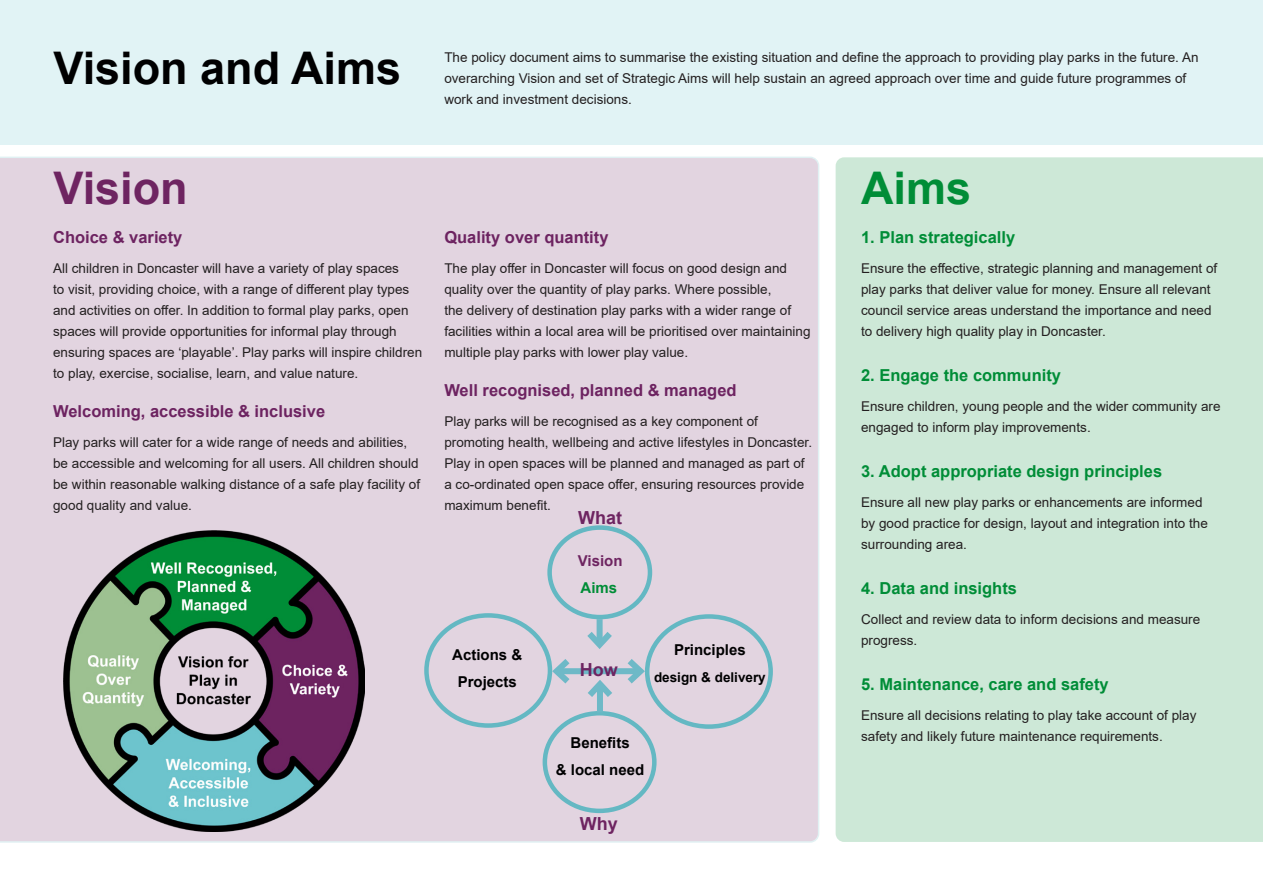
<style>
.page{position:relative;width:1263px;height:893px;background:#fff}
.page>*{position:absolute;margin:0;border:0;box-sizing:border-box;transform-origin:0 0}
.Heading_1__16_18pt{font:700 45px "Arial";color:#000001}
.Heading_1__16_18pt-2{font:700 45px "Arial";color:#6e2461}
.Heading_1__16_18pt-3{font:700 45px "Arial";color:#008d37}
.Heading_1__16_18pt-4{font:700 18px "Arial";color:#6e2461}
.Heading_2__12_12pt{font:700 16.5px "Arial";color:#008d37}
.Heading_2__12_12pt-2{font:700 16.5px "Arial";color:#6d2361}
.Heading_1__16_18pt-5{font:700 15px/27px "Arial";color:#000001;text-align:center}
.Heading_1__16_18pt-6{font:700 15px "Arial";color:#6e2461}
.Heading_1__16_18pt-7{font:700 15px "Arial";color:#008d37}
.Main_Text__9_12pt{font:13.5px/21px "Arial";color:#231f20}
.Heading_1__16_18pt-8{font:700 13.5px "Arial";color:#000001}
</style>
<div class="page">
<div style="left:836px;top:157px;width:427px;height:685px;background:#cde8d7"></div>
<div style="left:0;top:157px;width:819px;height:686px;background:#e2d4e0"></div>
<div style="left:0;top:0;width:1263px;height:145px;background:#e1f3f5"></div>
<img style="left:63px;top:530px;width:301px;height:301px">
<div style="left:543px;top:711px;width:113px;height:102px;border:4px solid #64b8c3;border-radius:50%"></div>
<div style="left:597px;top:619px;width:6px;height:26px;background:#6eb9c7"></div>
<div style="left:424px;top:613px;width:128px;height:115px;border:4px solid #64b8c3;border-radius:50%"></div>
<div style="left:645px;top:614px;width:128px;height:115px;border:4px solid #64b8c3;border-radius:50%"></div>
<div style="left:597px;top:684px;width:6px;height:28px;background:#6eb9c7"></div>
<svg style="left:548px;top:625px;width:101px;height:78px;background:#cbcedb"></svg>
<div style="left:547px;top:525px;width:105px;height:94px;border:4px solid #64b8c3;border-radius:50%"></div>
<p class="Heading_1__16_18pt" style="left:54px;top:36px;width:349px">Vision and Aims</p>
<p class="Main_Text__9_12pt" style="left:444px;top:47px;width:756px">The policy document aims to summarise the existing situation and define the approach to providing play parks in the future. An overarching Vision and set of Strategic Aims will help sustain an agreed approach over time and guide future programmes of work and investment decisions.</p>
<p class="Heading_1__16_18pt-2" style="left:54px;top:156px;width:136px">Vision</p>
<p class="Heading_1__16_18pt-3" style="left:861px;top:156px;width:112px">Aims</p>
<p class="Heading_2__12_12pt-2" style="left:53px;top:225px;width:131px">Choice &amp; variety</p>
<p class="Main_Text__9_12pt" style="left:53px;top:257px;width:371px">All children in Doncaster will have a variety of play spaces<br>to visit, providing choice, with a range of different play types and activities on offer. In addition to formal play parks, open spaces will provide opportunities for informal play through ensuring spaces are ‘playable’. Play parks will inspire children to play, exercise, socialise, learn, and value nature.</p>
<p class="Heading_2__12_12pt-2" style="left:53px;top:399px;width:274px">Welcoming, accessible &amp; inclusive</p>
<p class="Main_Text__9_12pt" style="left:53px;top:431px;width:368px">Play parks will cater for a wide range of needs and abilities, be accessible and welcoming for all users. All children should be within reasonable walking distance of a safe play facility of good quality and value.</p>
<p class="Heading_2__12_12pt-2" style="left:444px;top:225px;width:166px">Quality over quantity</p>
<p class="Main_Text__9_12pt" style="left:444px;top:257px;width:368px">The play offer in Doncaster will focus on good design and quality over the quantity of play parks. Where possible,<br>the delivery of destination play parks with a wider range of facilities within a local area will be prioritised over maintaining multiple play parks with lower play value.</p>
<p class="Heading_2__12_12pt-2" style="left:444px;top:378px;width:294px">Well recognised, planned &amp; managed</p>
<p class="Main_Text__9_12pt" style="left:444px;top:410px;width:369px">Play parks will be recognised as a key component of promoting health, wellbeing and active lifestyles in Doncaster.<br>Play in open spaces will be planned and managed as part of a co-ordinated open space offer, ensuring resources provide maximum benefit.</p>
<p class="Heading_2__12_12pt" style="left:861px;top:226px;width:156px">1. Plan strategically</p>
<p class="Main_Text__9_12pt" style="left:861px;top:258px;width:358px">Ensure the effective, strategic planning and management of play parks that deliver value for money. Ensure all relevant council service areas understand the importance and need to delivery high quality play in Doncaster.</p>
<p class="Heading_2__12_12pt" style="left:861px;top:364px;width:201px">2. Engage the community</p>
<p class="Main_Text__9_12pt" style="left:861px;top:396px;width:361px">Ensure children, young people and the wider community are engaged to inform play improvements.</p>
<p class="Heading_2__12_12pt" style="left:861px;top:460px;width:303px">3. Adopt appropriate design principles</p>
<p class="Main_Text__9_12pt" style="left:861px;top:492px;width:348px">Ensure all new play parks or enhancements are informed by good practice for design, layout and integration into the surrounding area.</p>
<p class="Heading_2__12_12pt" style="left:861px;top:577px;width:157px">4. Data and insights</p>
<p class="Main_Text__9_12pt" style="left:861px;top:609px;width:341px">Collect and review data to inform decisions and measure progress.</p>
<p class="Heading_2__12_12pt" style="left:861px;top:673px;width:249px">5. Maintenance, care and safety</p>
<p class="Main_Text__9_12pt" style="left:861px;top:705px;width:337px">Ensure all decisions relating to play take account of play safety and likely future maintenance requirements.</p>
<p class="Heading_1__16_18pt-4" style="left:578px;top:505px;width:45px">What</p>
<p class="Heading_1__16_18pt-6" style="left:578px;top:550px;width:46px">Vision</p>
<p class="Heading_1__16_18pt-7" style="left:581px;top:577px;width:38px">Aims</p>
<p class="Heading_1__16_18pt-5" style="left:452px;top:641px;width:72px">Actions &amp;<br>Projects</p>
<p class="Heading_1__16_18pt-5" style="left:674px;top:637px;width:73px">Principles</p>
<p class="Heading_1__16_18pt-4" style="left:580px;top:657px;width:39px">How</p>
<p class="Heading_1__16_18pt-8" style="left:654px;top:668px;width:113px">design &amp; delivery</p>
<p class="Heading_1__16_18pt-5" style="left:556px;top:730px;width:90px">Benefits<br>&amp; local need</p>
<p class="Heading_1__16_18pt-4" style="left:580px;top:810px;width:39px">Why</p>
</div>
